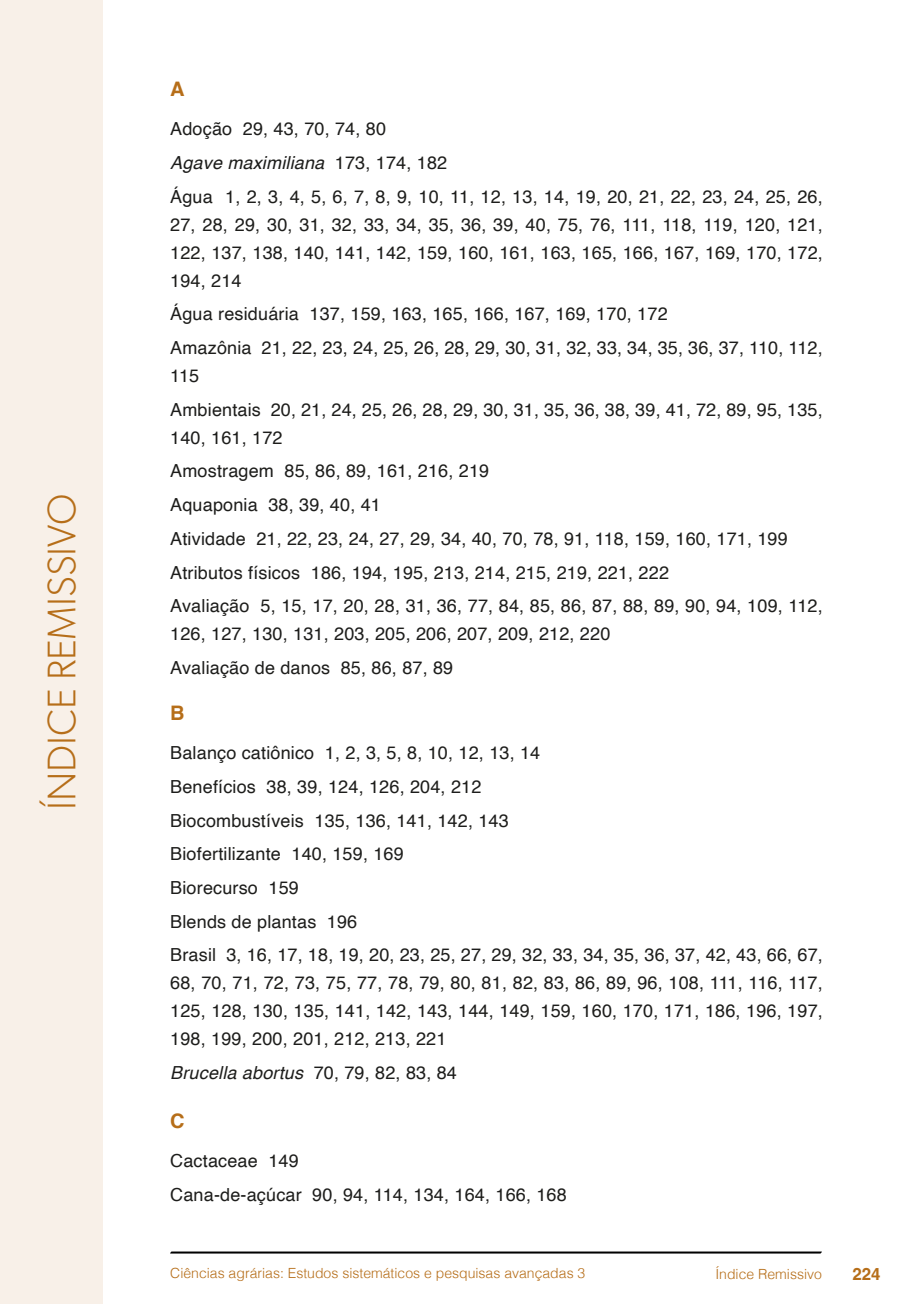
<style>
.page{position:relative;width:908px;height:1304px;background:#fff}
.page>*{position:absolute;margin:0;border:0;box-sizing:border-box;transform-origin:0 0}
.t1{font:300 40px "Gibson";color:#b66e19}
.t2{font:700 20px "Helvetica";color:#b66e19}
.t3{font:18px/33.6px "Helvetica";letter-spacing:.01em;color:#1d1d1b}
.t4{font:italic 18px "Helvetica";letter-spacing:.01em;color:#1d1d1b}
.t5{font:700 16.8px "Helvetica";color:#b66e19}
.t6{font:300 14px "Helvetica";color:#b66e19}
.s1{font-style:italic}
.s2{font-style:normal}
</style>
<div class="page">
<svg style="left:170px;top:1251px;width:651px;height:3px;background:#515151"></svg>
<div style="left:0;top:0;width:103px;height:1304px;background:#f8f0e8"></div>
<h1 class="t1" style="left:37px;top:810px;width:317px;rotate:-90deg">ÍNDICE REMISSIVO</h1>
<p class="t2" style="left:170px;top:77px;width:16px">A</p>
<p class="t3" style="left:170px;top:113px;width:653px">Adoção 29, 43, 70, 74, 80<br><span class="s1">Agave maximiliana</span> 173, 174, 182<br>Água 1, 2, 3, 4, 5, 6, 7, 8, 9, 10, 11, 12, 13, 14, 19, 20, 21, 22, 23, 24, 25, 26,</p>
<p class="t3" style="left:170px;top:211px;width:653px;line-height:28px;text-align:justify">27, 28, 29, 30, 31, 32, 33, 34, 35, 36, 39, 40, 75, 76, 111, 118, 119, 120, 121, 122, 137, 138, 140, 141, 142, 159, 160, 161, 163, 165, 166, 167, 169, 170, 172, 194, 214</p>
<p class="t3" style="left:170px;top:298px;width:653px">Água residuária 137, 159, 163, 165, 166, 167, 169, 170, 172<br>Amazônia 21, 22, 23, 24, 25, 26, 28, 29, 30, 31, 32, 33, 34, 35, 36, 37, 110, 112,</p>
<p class="t3" style="left:170px;top:360px;width:653px">115<br>Ambientais 20, 21, 24, 25, 26, 28, 29, 30, 31, 35, 36, 38, 39, 41, 72, 89, 95, 135,</p>
<p class="t3" style="left:170px;top:421px;width:653px">140, 161, 172<br>Amostragem 85, 86, 89, 161, 216, 219<br>Aquaponia 38, 39, 40, 41<br>Atividade 21, 22, 23, 24, 27, 29, 34, 40, 70, 78, 91, 118, 159, 160, 171, 199<br>Atributos físicos 186, 194, 195, 213, 214, 215, 219, 221, 222<br>Avaliação 5, 15, 17, 20, 28, 31, 36, 77, 84, 85, 86, 87, 88, 89, 90, 94, 109, 112,</p>
<p class="t3" style="left:170px;top:618px;width:441px">126, 127, 130, 131, 203, 205, 206, 207, 209, 212, 220<br>Avaliação de danos 85, 86, 87, 89</p>
<p class="t2" style="left:170px;top:701px;width:16px">B</p>
<p class="t3" style="left:170px;top:737px;width:653px">Balanço catiônico 1, 2, 3, 5, 8, 10, 12, 13, 14<br>Benefícios 38, 39, 124, 126, 204, 212<br>Biocombustíveis 135, 136, 141, 142, 143<br>Biofertilizante 140, 159, 169<br>Biorecurso 159<br>Blends de plantas 196<br>Brasil 3, 16, 17, 18, 19, 20, 23, 25, 27, 29, 32, 33, 34, 35, 36, 37, 42, 43, 66, 67,</p>
<p class="t3" style="left:170px;top:970px;width:653px;line-height:28px;text-align:justify">68, 70, 71, 72, 73, 75, 77, 78, 79, 80, 81, 82, 83, 86, 89, 96, 108, 111, 116, 117, 125, 128, 130, 135, 141, 142, 143, 144, 149, 159, 160, 170, 171, 186, 196, 197, 198, 199, 200, 201, 212, 213, 221</p>
<p class="t4" style="left:170px;top:1059px;width:288px">Brucella abortus <span class="s2">70, 79, 82, 83, 84</span></p>
<p class="t2" style="left:170px;top:1109px;width:16px">C</p>
<p class="t3" style="left:170px;top:1145px;width:398px">Cactaceae 149<br>Cana-de-açúcar 90, 94, 114, 134, 164, 166, 168</p>
<p class="t6" style="left:170px;top:1261px;width:416px">Ciências agrárias: Estudos sistemáticos e pesquisas avançadas 3</p>
<p class="t6" style="left:715px;top:1262px;width:108px">Índice Remissivo</p>
<p class="t5" style="left:851px;top:1264px;width:30px">224</p>
</div>
